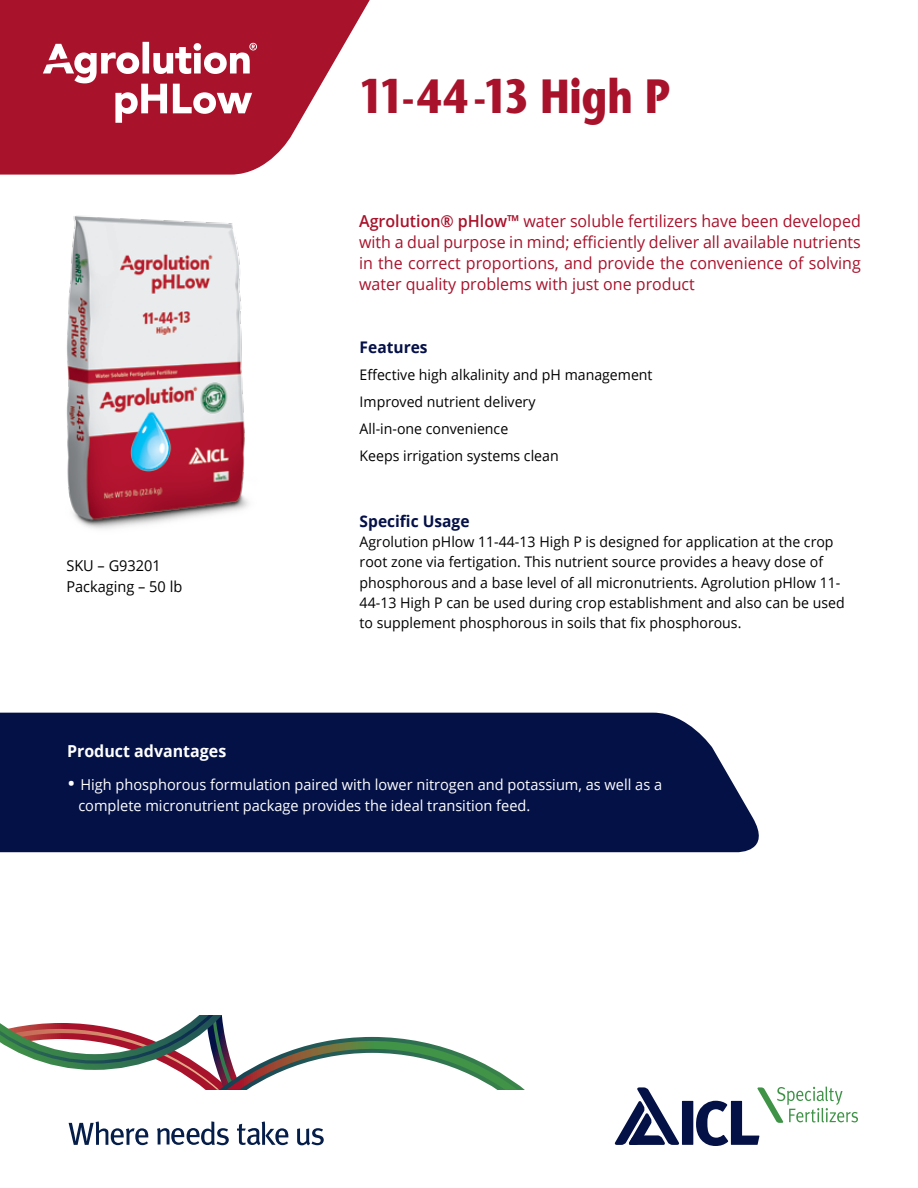
<style>
.page{position:relative;width:918px;height:1188px;background:#fff}
.page>*{position:absolute;margin:0;border:0;box-sizing:border-box;transform-origin:0 0}
.t1{font:700 48px "Stone Sans Std";color:#a9122b;scale:.8 1}
.t2{font:16.5px/21px "Open Sans";color:#a9122b;text-align:justify}
.t3{font:700 16.5px "Open Sans";color:#fff}
.t4{font:700 16.05px "Open Sans";color:#041047}
.t5{font:15px/21px "Open Sans";color:#fff}
.t6{font:15px/21px "Open Sans";color:#000}
.t7{font:14.55px/20.4px "Open Sans";color:#000}
.s1{font-weight:600}
.s2{font-size:21px}
</style>
<div class="page">
<div style="left:0;top:713px;width:759px;height:139px;background:#041146"></div>
<svg style="left:0;top:1015px;width:525px;height:75px"></svg>
<svg style="left:615px;top:1087px;width:65px;height:58px"></svg>
<div style="left:682px;top:1101px;width:11px;height:44px;background:#041146"></div>
<svg style="left:696px;top:1086px;width:162px;height:60px"></svg>
<img style="left:66px;top:215px;width:183px;height:314px">
<svg style="left:0;top:0;width:370px;height:175px;fill:#a9122b"></svg>
<svg style="left:43px;top:42px;width:214px;height:81px"></svg>
<svg style="left:69px;top:1121px;width:79px;height:24px"></svg>
<svg style="left:157px;top:1121px;width:72px;height:24px"></svg>
<svg style="left:237px;top:1121px;width:51px;height:24px"></svg>
<svg style="left:297px;top:1128px;width:27px;height:17px"></svg>
<h1 class="t1" style="left:359px;top:68px;width:391px">11-44-13 High P</h1>
<p class="t2" style="left:359px;top:211px;width:503px"><span class="s1">Agrolution® pHlow™</span> water soluble fertilizers have been developed with a dual purpose in mind; efficiently deliver all available nutrients in the correct proportions, and provide the convenience of solving water quality problems with just one product</p>
<p class="t6" style="left:66px;top:555px;width:117px">SKU – G93201<br>Packaging – 50 lb</p>
<p class="t4" style="left:360px;top:336px;width:69px">Features</p>
<p class="t7" style="left:360px;top:361px;width:294px;line-height:27px">Effective high alkalinity and pH management<br>Improved nutrient delivery<br>All-in-one convenience<br>Keeps irrigation systems clean</p>
<p class="t4" style="left:360px;top:509px;width:111px">Specific Usage</p>
<p class="t7" style="left:360px;top:531px;width:487px">Agrolution pHlow 11-44-13 High P is designed for application at the crop root zone via fertigation. This nutrient source provides a heavy dose of phosphorous and a base level of all micronutrients. Agrolution pHlow 11- 44-13 High P can be used during crop establishment and also can be used to supplement phosphorous in soils that fix phosphorous.</p>
<p class="t3" style="left:67px;top:739px;width:161px">Product advantages</p>
<p class="t5" style="left:78px;top:774px;width:585px;text-indent:-11px"><span class="s2">•</span> High phosphorous formulation paired with lower nitrogen and potassium, as well as a complete micronutrient package provides the ideal transition feed.</p>
</div>
